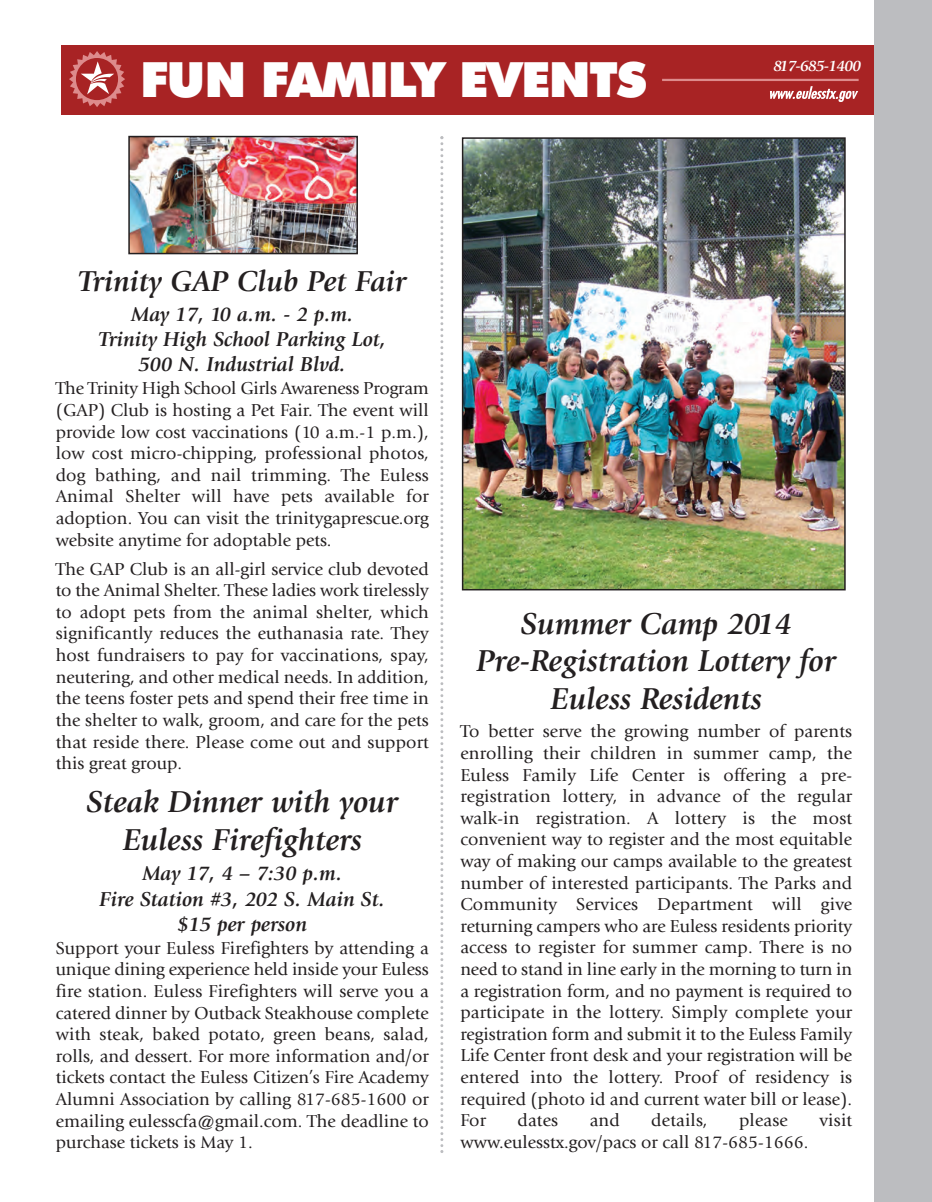
<style>
.page{position:relative;width:932px;height:1202px;background:#fff}
.page>*{position:absolute;margin:0;border:0;box-sizing:border-box;transform-origin:0 0}
.t1{font:900 48.6px "Futura BT";letter-spacing:-.025em;color:#fff}
.t2{font:italic 700 31.5px/37.8px "Giovanni";color:#231f20;text-align:center}
.t3{font:italic 700 30px "Giovanni";color:#231f20}
.t4{font:italic 700 21px/25.2px "Giovanni";color:#231f20;text-align:center}
.t5{font:18px/21.6px "Giovanni";color:#231f20;text-align:justify}
.t6{font:italic 700 15.9px "Giovanni";letter-spacing:-.05em;color:#fff}
</style>
<div class="page">
<img style="left:131px;top:139px;width:224px;height:112px">
<div style="left:128px;top:136px;width:230px;height:118px;border:2px solid #231f20"></div>
<div style="left:61px;top:45px;width:815px;height:70px;background:#a82324"></div>
<svg style="left:69px;top:51px;width:56px;height:56px"></svg>
<hr style="left:662px;top:79px;width:196px;height:2px;background:#dd8b8c">
<svg style="left:770px;top:86px;width:88px;height:16px"></svg>
<div style="left:874px;top:0;width:58px;height:1202px;background:#bcbdc0"></div>
<svg style="left:440px;top:136px;width:3px;height:1017px"></svg>
<img style="left:465px;top:140px;width:377px;height:447px">
<div style="left:462px;top:137px;width:383px;height:453px;border:2px solid #231f20"></div>
<h1 class="t1" style="left:140px;top:50px;width:508px">FUN FAMILY EVENTS</h1>
<p class="t6" style="left:773px;top:59px;width:89px">817-685-1400</p>
<h3 class="t3" style="left:78px;top:270px;width:330px">Trinity GAP Club Pet Fair</h3>
<p class="t4" style="left:99px;top:303px;width:289px">May 17, 10 a.m. - 2 p.m.<br>Trinity High School Parking Lot,<br>500 N. Industrial Blvd.</p>
<p class="t5" style="left:56px;top:379px;width:375px">The Trinity High School Girls Awareness Program (GAP) Club is hosting a Pet Fair. The event will provide low cost vaccinations (10 a.m.-1 p.m.), low cost micro-chipping, professional photos, dog bathing, and nail trimming. The Euless Animal Shelter will have pets available for adoption. You can visit the trinitygaprescue.org website anytime for adoptable pets.</p>
<p class="t5" style="left:56px;top:559px;width:375px">The GAP Club is an all-girl service club devoted to the Animal Shelter. These ladies work tirelessly to adopt pets from the animal shelter, which significantly reduces the euthanasia rate. They host fundraisers to pay for vaccinations, spay, neutering, and other medical needs. In addition, the teens foster pets and spend their free time in the shelter to walk, groom, and care for the pets that reside there. Please come out and support this great group.</p>
<h2 class="t2" style="left:86px;top:785px;width:313px">Steak Dinner with your<br>Euless Firefighters</h2>
<p class="t4" style="left:99px;top:862px;width:287px">May 17, 4 – 7:30 p.m.<br>Fire Station #3, 202 S. Main St. $15 per person</p>
<p class="t5" style="left:56px;top:938px;width:375px">Support your Euless Firefighters by attending a unique dining experience held inside your Euless fire station. Euless Firefighters will serve you a catered dinner by Outback Steakhouse complete with steak, baked potato, green beans, salad, rolls, and dessert. For more information and/or tickets contact the Euless Citizen’s Fire Academy Alumni Association by calling 817-685-1600 or emailing eulesscfa@gmail.com. The deadline to purchase tickets is May 1.</p>
<h2 class="t2" style="left:476px;top:607px;width:361px">Summer Camp 2014<br>Pre-Registration Lottery for<br>Euless Residents</h2>
<p class="t5" style="left:460px;top:722px;width:393px">To better serve the growing number of parents enrolling their children in summer camp, the Euless Family Life Center is offering a pre&shy;registration lottery, in advance of the regular walk-in registration. A lottery is the most convenient way to register and the most equitable way of making our camps available to the greatest number of interested participants. The Parks and Community Services Department will give returning campers who are Euless residents priority access to register for summer camp. There is no need to stand in line early in the morning to turn in a registration form, and no payment is required to participate in the lottery. Simply complete your registration form and submit it to the Euless Family Life Center front desk and your registration will be entered into the lottery. Proof of residency is required (photo id and current water bill or lease).<br>For</p>
<p class="t5" style="left:517px;top:1111px;width:42px">dates</p>
<p class="t5" style="left:589px;top:1111px;width:32px">and</p>
<p class="t5" style="left:651px;top:1111px;width:58px">details,</p>
<p class="t5" style="left:739px;top:1111px;width:50px">please</p>
<p class="t5" style="left:819px;top:1111px;width:34px">visit</p>
<p class="t5" style="left:460px;top:1132px;width:350px">www.eulesstx.gov/pacs or call 817-685-1666.</p>
</div>
